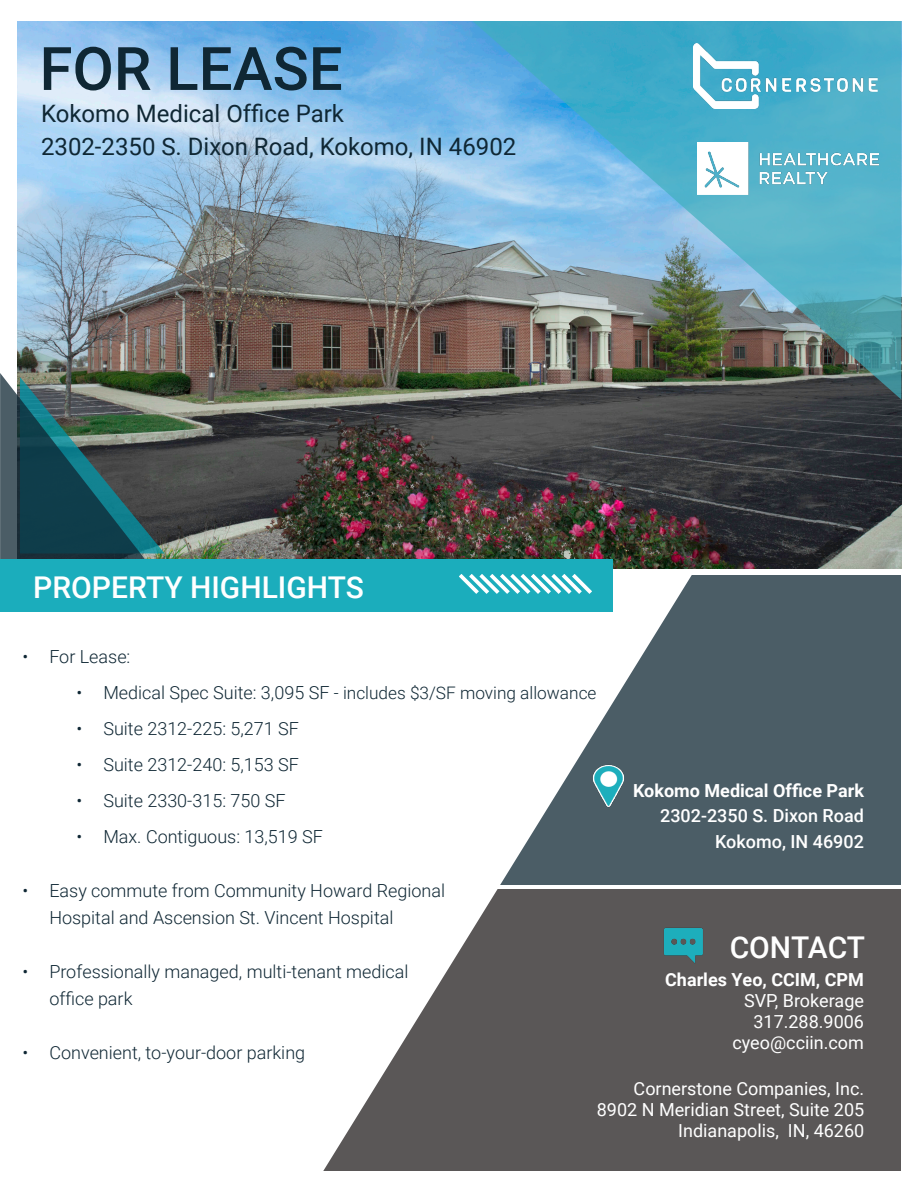
<style>
.page{position:relative;width:918px;height:1188px;background:#fff}
.page>*{position:absolute;margin:0;border:0;box-sizing:border-box;transform-origin:0 0}
.t1{font:500 60px "Roboto";color:#0f2734}
.t2{font:500 30px "Roboto";color:#fff}
.t3{font:24px "Roboto";color:#0f2734}
.t4{font:300 18px/27px "Roboto";color:#0f2734}
.t5{font:18px "Roboto";color:#fff}
.t6{font:700 18px "Roboto";color:#fff}
.t7{font:500 18px "Roboto";color:#fff}
.t8{font:300 17.25px "Roboto";color:#0f2734}
.s1{font-size:18px}
</style>
<div class="page">
<div style="left:249px;top:889px;width:652px;height:281px;background:#5a5757"></div>
<div style="left:467px;top:575px;width:434px;height:310px;background:#4b5d66"></div>
<svg style="left:127px;top:568px;width:663px;height:603px;fill:#fff"></svg>
<img style="left:18px;top:21px;width:883px;height:547px">
<img style="left:472px;top:21px;width:429px;height:379px">
<img style="left:694px;top:43px;width:183px;height:65px">
<div style="left:220px;top:1155px;width:46px;height:21px;background:#fff"></div>
<img style="left:698px;top:143px;width:181px;height:51px">
<img style="left:575px;top:757px;width:67px;height:58px">
<div style="left:0;top:559px;width:612px;height:52px;background:#1badbc"></div>
<svg style="left:459px;top:574px;width:133px;height:20px"></svg>
<img style="left:657px;top:918px;width:54px;height:55px">
<svg style="left:0;top:373px;width:165px;height:186px;background:#365859"></svg>
<p class="t1" style="left:40px;top:27px;width:305px">FOR LEASE</p>
<p class="t3" style="left:41px;top:97px;width:305px">Kokomo Medical Office Park</p>
<p class="t3" style="left:41px;top:130px;width:477px">2302-2350 S. Dixon Road, Kokomo, IN 46902</p>
<p class="t2" style="left:33px;top:566px;width:332px">PROPERTY HIGHLIGHTS</p>
<p class="t4" style="left:22px;top:642px;width:110px">• For Lease:</p>
<p class="t8" style="left:76px;top:680px;width:522px"><span class="s1">• Medical Spec Suite: 3,095 SF</span> - includes $3/SF moving allowance</p>
<p class="t4" style="left:76px;top:714px;width:224px">• Suite 2312-225: 5,271 SF</p>
<p class="t4" style="left:76px;top:750px;width:224px">• Suite 2312-240: 5,153 SF</p>
<p class="t4" style="left:76px;top:786px;width:211px">• Suite 2330-315: 750 SF</p>
<p class="t4" style="left:76px;top:822px;width:248px">• Max. Contiguous: 13,519 SF</p>
<p class="t4" style="left:49px;top:876px;width:397px;text-indent:-27px">• Easy commute from Community Howard Regional<br>Hospital and Ascension St. Vincent Hospital</p>
<p class="t4" style="left:49px;top:957px;width:361px;text-indent:-27px">• Professionally managed, multi-tenant medical office park</p>
<p class="t4" style="left:22px;top:1038px;width:284px">• Convenient, to-your-door parking</p>
<p class="t6" style="left:633px;top:777px;width:232px">Kokomo Medical Office Park</p>
<p class="t7" style="left:660px;top:803px;width:205px">2302-2350 S. Dixon Road</p>
<p class="t7" style="left:715px;top:828px;width:150px">Kokomo, IN 46902</p>
<p class="t2" style="left:730px;top:927px;width:137px">CONTACT</p>
<p class="t6" style="left:665px;top:967px;width:200px">Charles Yeo, CCIM, CPM</p>
<p class="t5" style="left:744px;top:988px;width:121px">SVP, Brokerage</p>
<p class="t5" style="left:753px;top:1009px;width:112px">317.288.9006</p>
<p class="t5" style="left:732px;top:1030px;width:133px">cyeo@cciin.com</p>
<p class="t5" style="left:634px;top:1076px;width:232px">Cornerstone Companies, Inc.</p>
<p class="t5" style="left:597px;top:1097px;width:269px">8902 N Meridian Street, Suite 205</p>
<p class="t5" style="left:678px;top:1118px;width:188px">Indianapolis, IN, 46260</p>
</div>
